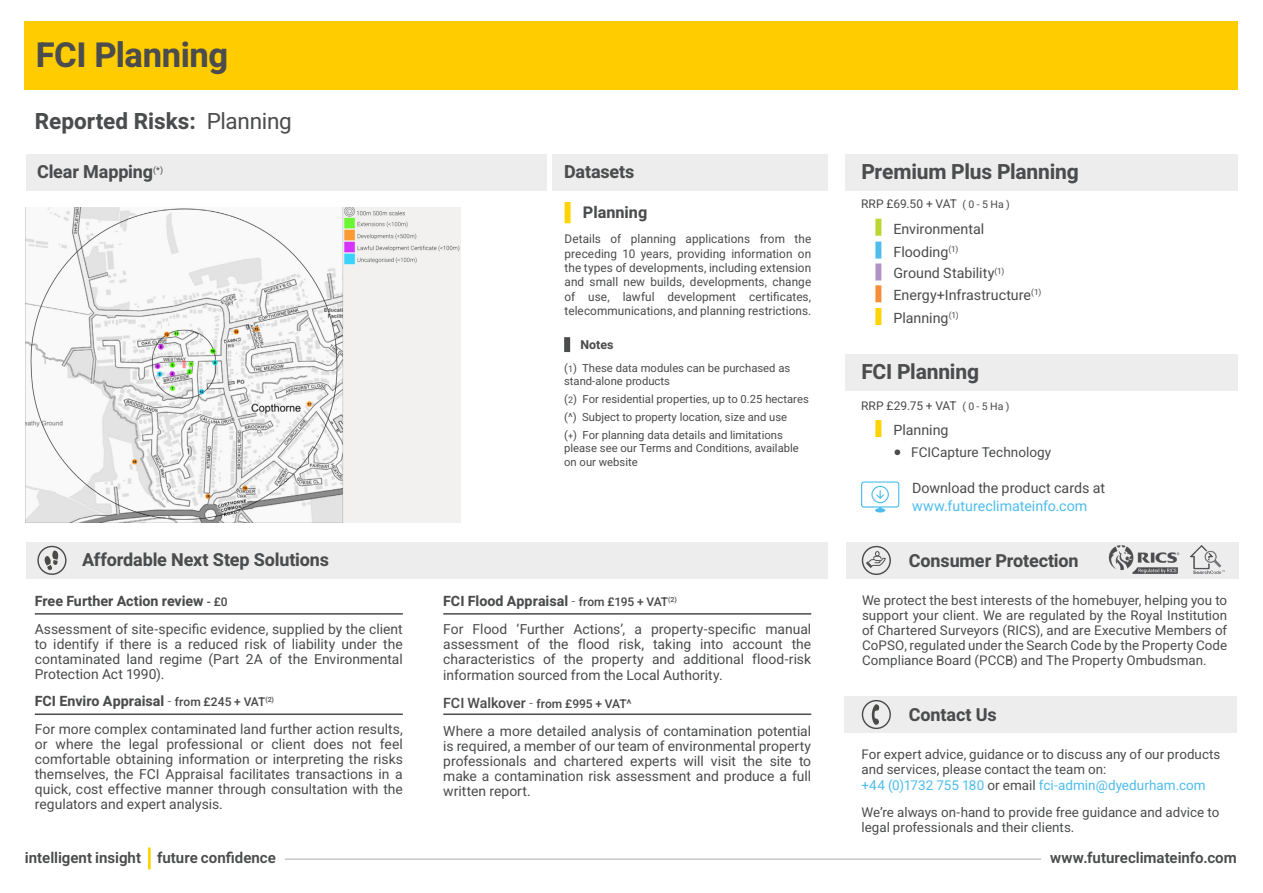
<style>
.page{position:relative;width:1263px;height:893px;background:#fff}
.page>*{position:absolute;margin:0;border:0;box-sizing:border-box;transform-origin:0 0}
.Reverse_Bar_Header{font:700 34.5px "Heebo";letter-spacing:-.01em;color:#4b4c4d}
.Reverse_Intro_Copy{font:700 22.5px "Heebo";color:#4b4c4d}
.Reverse_Sub_Intro_Co{font:22.5px "Heebo";letter-spacing:-.015em;color:#4b4c4d}
.Reverse_Call_out_Box{font:700 21px "Heebo";letter-spacing:-.01em;color:#4b4c4d}
.Sub_Head_01{font:700 18px "Heebo";letter-spacing:-.01em;color:#4b4c4d}
.Dispaly_Box_Header{font:700 18px "Heebo";letter-spacing:-.01em;color:#4b4c4d}
.Reverse_Call_out_Box-2{font:700 18px "Heebo";letter-spacing:-.01em;color:#4b4c4d}
.Reverse_Smal_Box_Hea{font:700 16.2px "Heebo";color:#4b4c4d}
.Body_Copy{font:600 15px "Heebo";color:#4b4c4d}
.Reverse_Call_out_Box-3{font:14.25px/18px "Heebo";color:#4b4c4d}
.Body_Copy-2{font:700 14.25px "Heebo";color:#4b4c4d}
.Body_Copy-3{font:13.8px/15px "Heebo";color:#4b4c4d;text-align:justify}
.Body_Copy-4{font:13.5px "Heebo";letter-spacing:.005em;color:#4fbdec}
.Reverse_Call_out_Box-4{font:13.5px "Heebo";letter-spacing:.005em;color:#4b4c4d}
.Body_Copy-5{font:13.35px/15px "Heebo";color:#4b4c4d}
.Foot_Note_Header{font:700 12.3px "Heebo";letter-spacing:.005em;color:#4b4c4d}
.Body_Copy-6{font:12px/14.4px "Heebo";letter-spacing:.005em;color:#4b4c4d;text-align:justify}
.Reverse_Call_out_Box-5{font:12px "Heebo";letter-spacing:.005em;color:#4b4c4d}
.Body_Copy-7{font:500 12px "Heebo";letter-spacing:.005em;color:#4b4c4d}
.Footnote_Copy{font:11.25px/13.5px "Heebo";color:#4b4c4d}
.s1{font-weight:500;font-size:12px}
.s2{font-weight:300}
.s3{font-size:9px}
.s4{font-size:14.25px}
.s5{font-weight:300;font-size:14.25px}
.s6{font-size:10.5px}
.s7{color:#4fbdec}
.s8{color:#4b4c4d}
</style>
<div class="page">
<svg style="left:861px;top:481px;width:38px;height:31px"></svg>
<div style="left:846px;top:542px;width:392px;height:37px;background:#ededed"></div>
<div style="left:845px;top:354px;width:392px;height:37px;background:#ededed"></div>
<div style="left:845px;top:154px;width:392px;height:37px;background:#ededed"></div>
<div style="left:24px;top:22px;width:1213px;height:68px;background:#fc0"></div>
<div style="left:862px;top:546px;width:29px;height:29px;border:1px solid #4a4a49;border-radius:50%"></div>
<svg style="left:866px;top:551px;width:20px;height:17px"></svg>
<hr style="left:285px;top:858px;width:756px;height:2px;background:#c6c7c9">
<img style="left:1108px;top:545px;width:72px;height:29px">
<img style="left:1190px;top:545px;width:34px;height:29px">
<div style="left:844px;top:696px;width:393px;height:37px;background:#ededed"></div>
<div style="left:862px;top:700px;width:29px;height:29px;border:1px solid #4a4a49;border-radius:50%"></div>
<svg style="left:871px;top:704px;width:8px;height:21px"></svg>
<div style="left:875px;top:219px;width:6px;height:17px;background:#bcd531"></div>
<div style="left:875px;top:242px;width:6px;height:17px;background:#4fbdec"></div>
<div style="left:875px;top:263px;width:6px;height:17px;background:#b194c5"></div>
<div style="left:875px;top:285px;width:6px;height:17px;background:#f68d38"></div>
<div style="left:875px;top:308px;width:6px;height:17px;background:#fed304"></div>
<div style="left:875px;top:420px;width:6px;height:17px;background:#fed304"></div>
<div style="left:26px;top:542px;width:802px;height:37px;background:#ededed"></div>
<div style="left:37px;top:546px;width:30px;height:29px;border:1px solid #4a4a49;border-radius:50%"></div>
<svg style="left:44px;top:550px;width:15px;height:22px"></svg>
<hr style="left:35px;top:613px;width:368px;height:2px;background:#4b4c4d">
<hr style="left:443px;top:613px;width:368px;height:2px;background:#4b4c4d">
<hr style="left:443px;top:713px;width:368px;height:2px;background:#4b4c4d">
<hr style="left:35px;top:713px;width:368px;height:2px;background:#4b4c4d">
<hr style="left:148px;top:847px;width:3px;height:22px;background:#fed304">
<svg style="left:894px;top:449px;width:6px;height:6px"></svg>
<div style="left:565px;top:202px;width:6px;height:21px;background:#fed304"></div>
<div style="left:564px;top:337px;width:6px;height:15px;background:#4b4c4d"></div>
<div style="left:26px;top:154px;width:520px;height:37px;background:#ededed"></div>
<img style="left:26px;top:207px;width:434px;height:316px">
<div style="left:553px;top:154px;width:275px;height:37px;background:#ededed"></div>
<p class="Reverse_Bar_Header" style="left:36px;top:31px;width:194px">FCI Planning</p>
<p class="Reverse_Intro_Copy" style="left:35px;top:105px;width:163px">Reported Risks:</p>
<p class="Reverse_Sub_Intro_Co" style="left:207px;top:105px;width:87px">Planning</p>
<p class="Reverse_Call_out_Box-2" style="left:37px;top:159px;width:128px">Clear Mapping<sup>(*)</sup></p>
<p class="Reverse_Call_out_Box-2" style="left:564px;top:159px;width:72px">Datasets</p>
<p class="Reverse_Smal_Box_Hea" style="left:583px;top:201px;width:66px">Planning</p>
<p class="Body_Copy-6" style="left:565px;top:232px;width:248px">Details of planning applications from the preceding 10 years, providing information on the types of developments, including extension and small new builds, developments, change of use, lawful development certificates, telecommunications, and planning restrictions.</p>
<p class="Foot_Note_Header" style="left:580px;top:336px;width:35px">Notes</p>
<p class="Dispaly_Box_Header" style="left:82px;top:547px;width:248px">Affordable Next Step Solutions</p>
<p class="Body_Copy-2" style="left:35px;top:591px;width:194px">Free Further Action review <span class="s1">- £0</span></p>
<p class="Body_Copy-3" style="left:35px;top:621px;width:369px">Assessment of site-specific evidence, supplied by the client to identify if there is a reduced risk of liability under the contaminated land regime (Part 2A of the Environmental Protection Act 1990).</p>
<p class="Body_Copy-2" style="left:35px;top:691px;width:241px">FCI Enviro Appraisal <span class="s2">-</span> <span class="s1">from £245 + VAT</span><sup>(2)</sup></p>
<p class="Body_Copy-3" style="left:35px;top:722px;width:369px">For more complex contaminated land further action results, or where the legal professional or client does not feel comfortable obtaining information or interpreting the risks themselves, the FCI Appraisal facilitates transactions in a quick, cost effective manner through consultation with the regulators and expert analysis.</p>
<p class="Footnote_Copy" style="left:564px;top:361px;width:228px">(<span class="s3">1</span>) These data modules can be purchased as stand-alone products</p>
<p class="Footnote_Copy" style="left:564px;top:392px;width:246px">(<span class="s3">2</span>) For residential properties, up to 0.25 hectares</p>
<p class="Footnote_Copy" style="left:564px;top:410px;width:225px">(^) Subject to property location, size and use</p>
<p class="Footnote_Copy" style="left:564px;top:428px;width:236px">(<span class="s3">+</span>) For planning data details and limitations please see our Terms and Conditions, available on our website</p>
<p class="Body_Copy-2" style="left:443px;top:591px;width:235px">FCI Flood Appraisal <span class="s2">-</span> <span class="s1">from £195 + VAT</span><sup>(2)</sup></p>
<p class="Body_Copy-3" style="left:443px;top:621px;width:369px">For Flood ‘Further Actions’, a property-specific manual assessment of the flood risk, taking into account the characteristics of the property and additional flood-risk</p>
<p class="Body_Copy-3" style="left:443px;top:668px;width:281px">information sourced from the Local Authority.</p>
<p class="Body_Copy-7" style="left:443px;top:695px;width:190px"><span class="s4">FCI Walkover</span> <span class="s5">-</span> from £995 + VAT^</p>
<p class="Body_Copy-3" style="left:443px;top:723px;width:369px">Where a more detailed analysis of contamination potential is required, a member of our team of environmental property professionals and chartered experts will visit the site to make a contamination risk assessment and produce a full written report.</p>
<p class="Reverse_Call_out_Box" style="left:861px;top:157px;width:219px">Premium Plus Planning</p>
<p class="Reverse_Call_out_Box-5" style="left:861px;top:195px;width:150px">RRP £69.50 + VAT <span class="s6">( 0 - 5 Ha )</span></p>
<p class="Reverse_Call_out_Box-3" style="left:893px;top:220px;width:92px">Environmental</p>
<p class="Reverse_Call_out_Box-3" style="left:893px;top:242px;width:66px">Flooding<sup>(1)</sup></p>
<p class="Reverse_Call_out_Box-3" style="left:893px;top:264px;width:112px">Ground Stability<sup>(1)</sup></p>
<p class="Reverse_Call_out_Box-3" style="left:893px;top:286px;width:149px">Energy+Infrastructure<sup>(1)</sup></p>
<p class="Reverse_Call_out_Box-3" style="left:893px;top:309px;width:67px">Planning<sup>(1)</sup></p>
<p class="Reverse_Call_out_Box" style="left:861px;top:357px;width:119px">FCI Planning</p>
<p class="Reverse_Call_out_Box-5" style="left:861px;top:398px;width:150px">RRP £29.75 + VAT <span class="s6">( 0 - 5 Ha )</span></p>
<p class="Reverse_Call_out_Box-3" style="left:893px;top:421px;width:57px">Planning</p>
<p class="Reverse_Call_out_Box-4" style="left:911px;top:443px;width:142px">FCICapture Technology</p>
<p class="Reverse_Call_out_Box-3" style="left:912px;top:478px;width:195px">Download the product cards at <span class="s7">www.futureclimateinfo.com</span></p>
<p class="Sub_Head_01" style="left:909px;top:548px;width:171px">Consumer Protection</p>
<p class="Body_Copy-5" style="left:862px;top:592px;width:367px;text-align:justify">We protect the best interests of the homebuyer, helping you to support your client. We are regulated by the Royal Institution of Chartered Surveyors (RICS), and are Executive Members of CoPSO, regulated under the Search Code by the Property Code Compliance Board (PCCB) and The Property Ombudsman.</p>
<p class="Sub_Head_01" style="left:909px;top:702px;width:89px">Contact Us</p>
<p class="Body_Copy-5" style="left:861px;top:746px;width:360px">For expert advice, guidance or to discuss any of our products and services, please contact the team on:</p>
<p class="Body_Copy-4" style="left:861px;top:776px;width:346px">+44 (0)1732 755 180 <span class="s8">or email</span> fci-admin@dyedurham.com</p>
<p class="Body_Copy-5" style="left:861px;top:804px;width:359px">We’re always on-hand to provide free guidance and advice to legal professionals and their clients.</p>
<p class="Body_Copy" style="left:25px;top:848px;width:252px">intelligent insight future confidence</p>
<p class="Body_Copy" style="left:1050px;top:848px;width:188px">www.futureclimateinfo.com</p>
</div>
